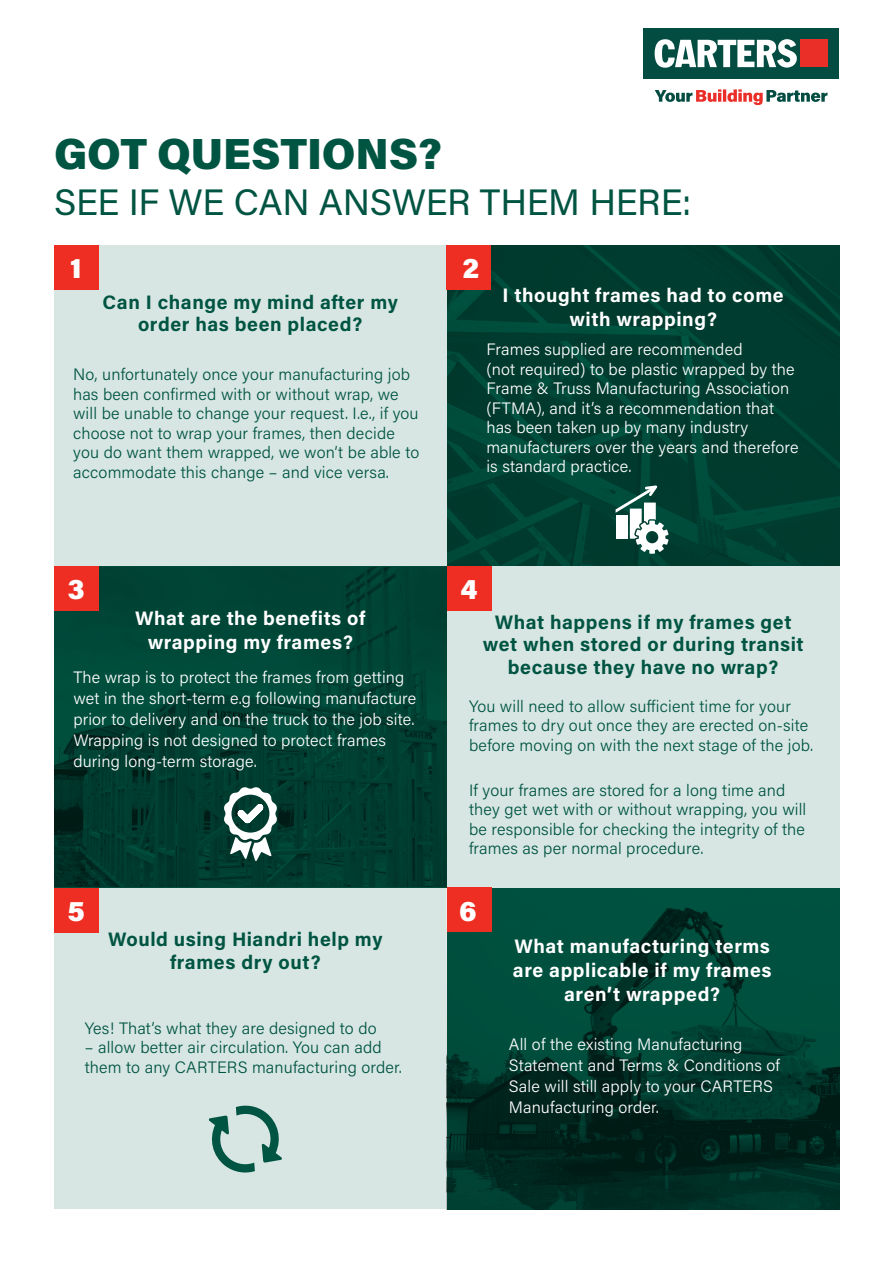
<style>
.page{position:relative;width:893px;height:1263px;background:#fff}
.page>*{position:absolute;margin:0;border:0;box-sizing:border-box;transform-origin:0 0}
.t1{font:900 43.5px "Acumin Pro";color:#005442}
.t2{font:36.75px "Acumin Pro";letter-spacing:-.01em;color:#005442}
.t3{font:900 28.65px "Acumin Pro";color:#fff}
.t4{font:700 19.5px/22.5px "Acumin Pro";letter-spacing:.03em;color:#005442;text-align:center}
.t5{font:700 19.5px/24px "Acumin Pro";letter-spacing:.03em;color:#fff;text-align:center}
.t6{font:300 16.5px/19.5px "Acumin Pro";letter-spacing:.01em;color:#005442}
.t7{font:300 16.5px/21px "Acumin Pro";letter-spacing:.01em;color:#fff}
</style>
<div class="page">
<div style="left:643px;top:28px;width:196px;height:51px;background:#034c42"></div>
<svg style="left:655px;top:89px;width:172px;height:16px"></svg>
<svg style="left:655px;top:39px;width:142px;height:29px"></svg>
<div style="left:800px;top:40px;width:27px;height:27px;background:#ea2f29"></div>
<svg style="left:446px;top:246px;width:393px;height:321px;background:#013f32"></svg>
<div style="left:54px;top:246px;width:392px;height:321px;background:#d7e6e3"></div>
<div style="left:447px;top:567px;width:392px;height:321px;background:#d7e6e3"></div>
<div style="left:54px;top:888px;width:392px;height:321px;background:#d7e6e3"></div>
<svg style="left:54px;top:567px;width:393px;height:321px;background:#004032"></svg>
<svg style="left:616px;top:485px;width:53px;height:69px"></svg>
<div style="left:54px;top:246px;width:44px;height:44px;background:#ee2e22"></div>
<svg style="left:224px;top:787px;width:53px;height:74px"></svg>
<div style="left:446px;top:246px;width:45px;height:44px;background:#ee2e22"></div>
<div style="left:54px;top:567px;width:44px;height:44px;background:#ee2e22"></div>
<svg style="left:447px;top:888px;width:392px;height:321px;background:#003c2f"></svg>
<div style="left:54px;top:888px;width:44px;height:44px;background:#ee2e22"></div>
<div style="left:447px;top:888px;width:44px;height:44px;background:#ee2e22"></div>
<svg style="left:209px;top:1105px;width:73px;height:68px"></svg>
<div style="left:447px;top:567px;width:44px;height:44px;background:#ee2e22"></div>
<h1 class="t1" style="left:54px;top:123px;width:389px">GOT QUESTIONS?</h1>
<h2 class="t2" style="left:54px;top:177px;width:639px">SEE IF WE CAN ANSWER THEM HERE:</h2>
<h3 class="t3" style="left:70px;top:248px;width:13px">1</h3>
<h3 class="t3" style="left:462px;top:248px;width:18px">2</h3>
<p class="t4" style="left:103px;top:290px;width:297px">Can I change my mind after my order has been placed?</p>
<p class="t6" style="left:73px;top:364px;width:348px">No, unfortunately once your manufacturing job has been confirmed with or without wrap, we will be unable to change your request. I.e., if you choose not to wrap your frames, then decide you do want them wrapped, we won’t be able to accommodate this change – and vice versa.</p>
<p class="t5" style="left:502px;top:282px;width:283px">I thought frames had to come with wrapping?</p>
<p class="t7" style="left:486px;top:339px;width:314px;line-height:19.5px">Frames supplied are recommended<br>(not required) to be plastic wrapped by the Frame &amp; Truss Manufacturing Association (FTMA), and it’s a recommendation that has been taken up by many industry manufacturers over the years and therefore is standard practice.</p>
<h3 class="t3" style="left:68px;top:569px;width:18px">3</h3>
<h3 class="t3" style="left:460px;top:569px;width:19px">4</h3>
<p class="t5" style="left:135px;top:605px;width:232px">What are the benefits of wrapping my frames?</p>
<p class="t7" style="left:73px;top:666px;width:344px">The wrap is to protect the frames from getting wet in the short-term e.g following manufacture prior to delivery and on the truck to the job site.<br>Wrapping is not designed to protect frames during long-term storage.</p>
<p class="t4" style="left:483px;top:610px;width:322px">What happens if my frames get wet when stored or during transit because they have no wrap?</p>
<p class="t6" style="left:469px;top:695px;width:346px">You will need to allow sufficient time for your frames to dry out once they are erected on-site before moving on with the next stage of the job.</p>
<p class="t6" style="left:469px;top:779px;width:339px">If your frames are stored for a long time and they get wet with or without wrapping, you will be responsible for checking the integrity of the frames as per normal procedure.</p>
<h3 class="t3" style="left:67px;top:890px;width:19px">5</h3>
<h3 class="t3" style="left:459px;top:890px;width:19px">6</h3>
<p class="t4" style="left:108px;top:927px;width:276px">Would using Hiandri help my frames dry out?</p>
<p class="t6" style="left:85px;top:1017px;width:293px">Yes! That’s what they are designed to do</p>
<p class="t6" style="left:85px;top:1037px;width:319px">– allow better air circulation. You can add them to any CARTERS manufacturing order.</p>
<p class="t5" style="left:513px;top:933px;width:260px">What manufacturing terms are applicable if my frames aren’t wrapped?</p>
<p class="t7" style="left:509px;top:1033px;width:273px">All of the existing Manufacturing<br>Statement and Terms &amp; Conditions of<br>Sale will still apply to your CARTERS<br>Manufacturing order.</p>
</div>
